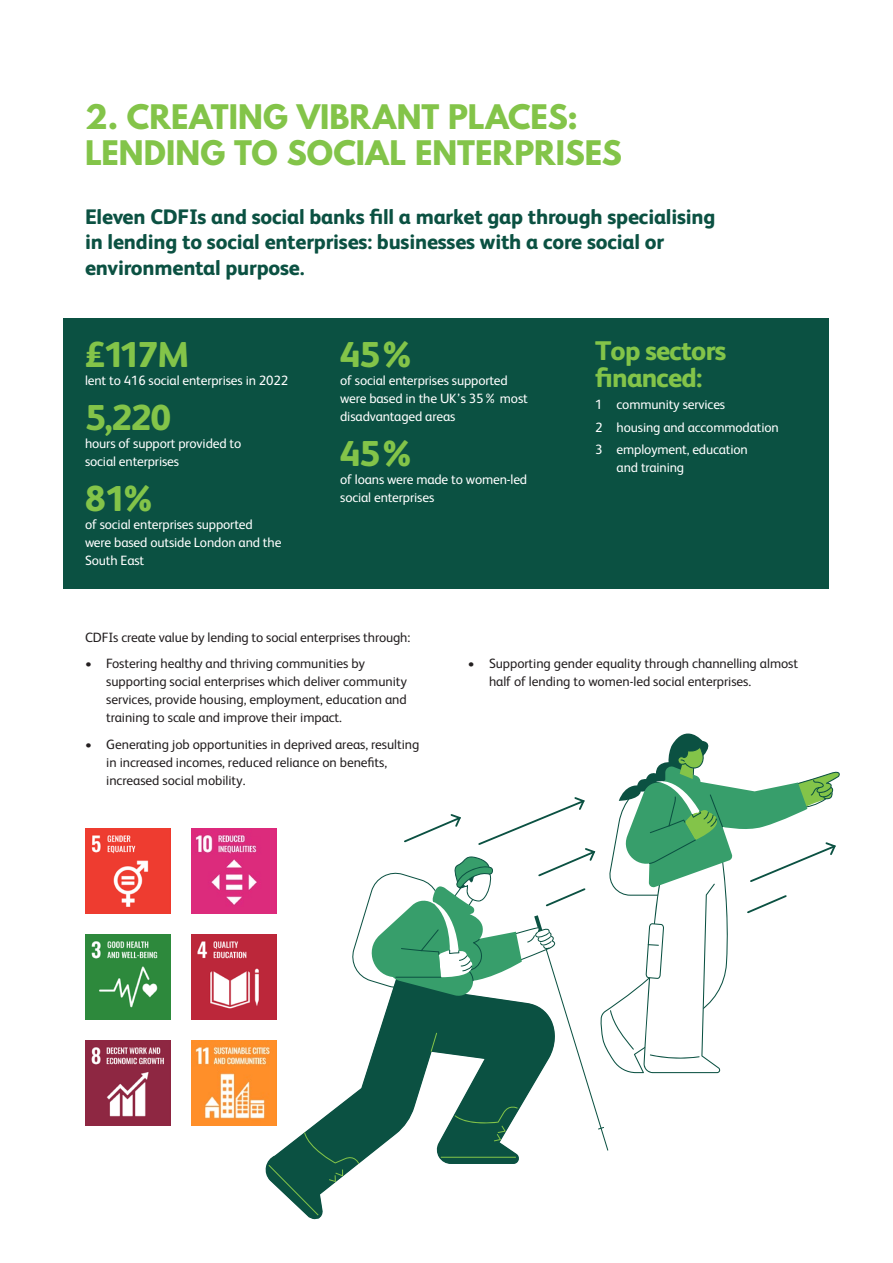
<style>
.page{position:relative;width:893px;height:1263px;background:#fff}
.page>*{position:absolute;margin:0;border:0;box-sizing:border-box;transform-origin:0 0}
.BODY{font:800 36px "FS Albert";letter-spacing:-.03em;color:#83c449}
.SMALL_PAGE_HEADER{font:700 30px/36px "League Spartan";letter-spacing:.005em;color:#83c449}
.BODY-2{font:800 27px/27px "FS Albert";letter-spacing:-.03em;color:#83c449}
.INTRO{font:800 21px/25.5px "FS Albert";letter-spacing:-.01em;color:#0b5142}
.BULLETS{font:13.5px/18px "FS Albert";letter-spacing:-.005em;color:#231f20}
.BODY-3{font:13.5px/18px "FS Albert";letter-spacing:-.01em;color:#fff}
.BODY-4{font:13.5px "FS Albert";letter-spacing:-.01em;color:#231f20}
</style>
<div class="page">
<div style="left:64px;top:318px;width:765px;height:271px;background:#0b5142"></div>
<img style="left:85px;top:828px;width:85px;height:85px">
<img style="left:191px;top:828px;width:78px;height:85px">
<img style="left:85px;top:934px;width:85px;height:85px">
<img style="left:191px;top:1041px;width:72px;height:85px">
<img style="left:191px;top:934px;width:78px;height:85px">
<img style="left:85px;top:1041px;width:85px;height:85px">
<svg style="left:266px;top:978px;width:56px;height:240px"></svg>
<svg style="left:269px;top:733px;width:571px;height:482px"></svg>
<p class="SMALL_PAGE_HEADER" style="left:85px;top:98px;width:539px">2. CREATING VIBRANT PLACES:<br>LENDING TO SOCIAL ENTERPRISES</p>
<p class="INTRO" style="left:85px;top:203px;width:632px">Eleven CDFIs and social banks fill a market gap through specialising in lending to social enterprises: businesses with a core social or environmental purpose.</p>
<p class="BODY" style="left:85px;top:329px;width:106px">£117M</p>
<p class="BODY-3" style="left:85px;top:371px;width:205px">lent to 416 social enterprises in 2022</p>
<p class="BODY" style="left:85px;top:391px;width:88px">5,220</p>
<p class="BODY-3" style="left:85px;top:434px;width:158px">hours of support provided to social enterprises</p>
<p class="BODY" style="left:85px;top:472px;width:73px">81%</p>
<p class="BODY-3" style="left:85px;top:514px;width:198px">of social enterprises supported were based outside London and the<br>South East</p>
<p class="BODY" style="left:340px;top:329px;width:76px">45%</p>
<p class="BODY-3" style="left:340px;top:371px;width:189px">of social enterprises supported were based in the UK’s 35% most disadvantaged areas</p>
<p class="BODY" style="left:340px;top:427px;width:76px">45%</p>
<p class="BODY-3" style="left:340px;top:470px;width:189px">of loans were made to women-led social enterprises</p>
<p class="BODY-2" style="left:595px;top:336px;width:133px">Top sectors financed:</p>
<p class="BODY-3" style="left:595px;top:395px;width:131px">1 community services</p>
<p class="BODY-3" style="left:595px;top:417px;width:185px">2 housing and accommodation</p>
<p class="BODY-3" style="left:617px;top:440px;width:133px;text-indent:-21px">3 employment, education and training</p>
<p class="BODY-4" style="left:85px;top:628px;width:327px">CDFIs create value by lending to social enterprises through:</p>
<p class="BULLETS" style="left:106px;top:654px;width:302px;text-indent:-21px">• Fostering healthy and thriving communities by supporting social enterprises which deliver community services, provide housing, employment, education and training to scale and improve their impact.</p>
<p class="BULLETS" style="left:106px;top:735px;width:315px;text-indent:-21px">• Generating job opportunities in deprived areas, resulting in increased incomes, reduced reliance on benefits, increased social mobility.</p>
<p class="BULLETS" style="left:489px;top:654px;width:311px;text-indent:-21px">• Supporting gender equality through channelling almost half of lending to women-led social enterprises.</p>
</div>
